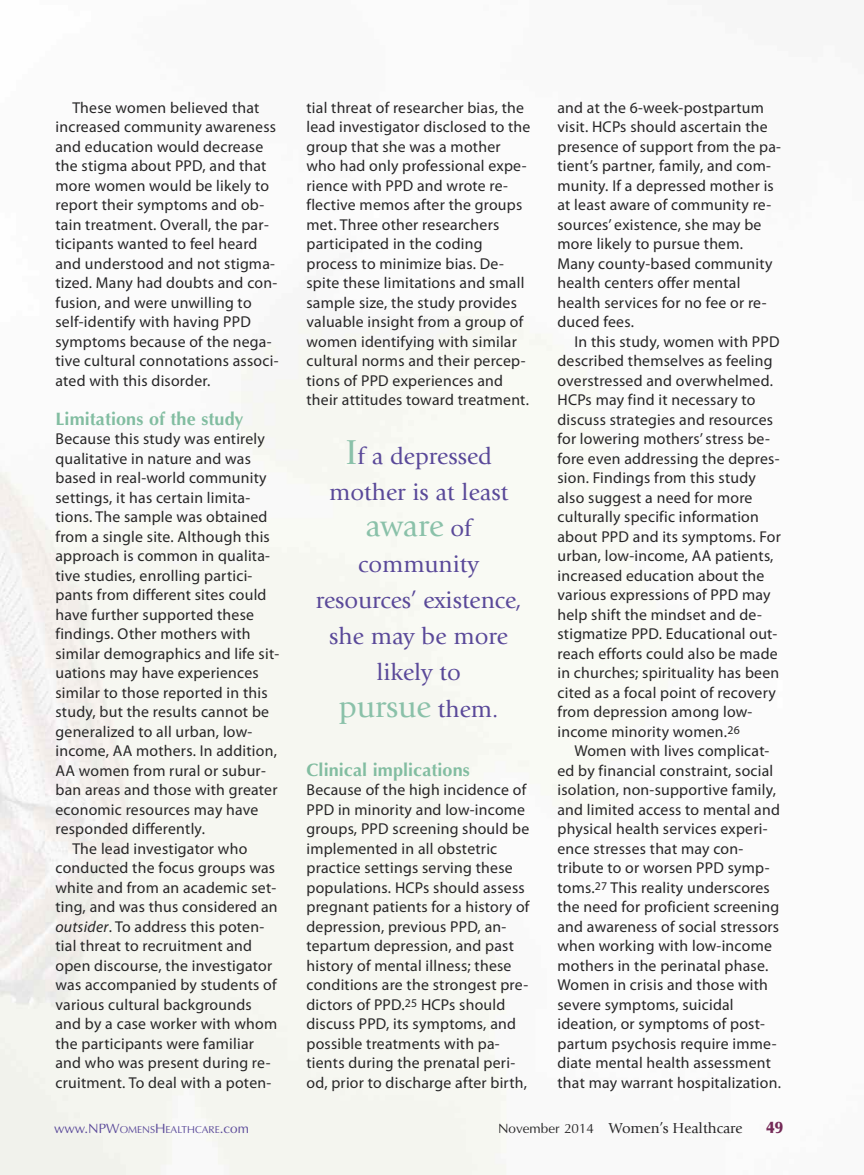
<style>
.page{position:relative;width:864px;height:1175px;background:#fff}
.page>*{position:absolute;margin:0;border:0;box-sizing:border-box;transform-origin:0 0}
.t1{font:31.5px "Giovanni";color:#8ac1a9}
.t2{font:24px/36px "Giovanni";color:#5a4999;text-align:center}
.t3{font:700 18px "Optima";letter-spacing:.005em;color:#82bda1}
.t4{font:900 16.5px "Optima";color:#742957}
.t5{font:15.75px/19.5px "Myriad Pro";letter-spacing:.015em;color:#272627}
.t6{font:15px "Giovanni";color:#272627}
.t7{font:10.2px "Optima";color:#5a4999}
.s1{font-style:italic}
.s2{font-size:36px;color:#8ac1a9}
.s3{font-size:24px;color:#5a4999}
.s4{font-size:13.5px}
.s5{font-family:"Optima";font-size:13.5px}
</style>
<div class="page">
<p class="t5" style="left:55px;top:99px;width:225px;text-indent:17px">These women believed that increased community awareness and education would decrease the stigma about PPD, and that more women would be likely to report their symptoms and ob&shy;tain treatment. Overall, the par&shy;ticipants wanted to feel heard and understood and not stigma&shy;tized. Many had doubts and con&shy;fusion, and were unwilling to self-identify with having PPD symptoms because of the nega&shy;tive cultural connotations associ&shy;ated with this disorder.</p>
<p class="t3" style="left:56px;top:408px;width:189px">Limitations of the study</p>
<p class="t5" style="left:56px;top:430px;width:211px">Because this study was entirely</p>
<p class="t5" style="left:56px;top:450px;width:197px">qualitative in nature and was</p>
<p class="t5" style="left:55px;top:469px;width:213px">based in real-world community</p>
<p class="t5" style="left:55px;top:489px;width:196px">settings, it has certain limita-</p>
<p class="t5" style="left:55px;top:508px;width:214px">tions. The sample was obtained</p>
<p class="t5" style="left:55px;top:528px;width:216px">from a single site. Although this</p>
<p class="t5" style="left:55px;top:547px;width:216px">approach is common in qualita-</p>
<p class="t5" style="left:55px;top:567px;width:198px">tive studies, enrolling partici-</p>
<p class="t5" style="left:55px;top:586px;width:213px">pants from different sites could</p>
<p class="t5" style="left:55px;top:606px;width:200px">have further supported these</p>
<p class="t5" style="left:55px;top:625px;width:197px">findings. Other mothers with</p>
<p class="t5" style="left:55px;top:645px;width:225px">similar demographics and life sit-</p>
<p class="t5" style="left:55px;top:664px;width:205px">uations may have experiences</p>
<p class="t5" style="left:55px;top:684px;width:214px">similar to those reported in this</p>
<p class="t5" style="left:55px;top:703px;width:215px">study, but the results cannot be</p>
<p class="t5" style="left:55px;top:723px;width:198px">generalized to all urban, low-</p>
<p class="t5" style="left:55px;top:742px;width:223px">income, AA mothers. In addition,</p>
<p class="t5" style="left:55px;top:762px;width:212px">AA women from rural or subur-</p>
<p class="t5" style="left:55px;top:781px;width:224px">ban areas and those with greater</p>
<p class="t5" style="left:55px;top:801px;width:204px">economic resources may have</p>
<p class="t5" style="left:55px;top:820px;width:151px">responded differently.</p>
<p class="t5" style="left:72px;top:840px;width:177px">The lead investigator who</p>
<p class="t5" style="left:55px;top:859px;width:221px">conducted the focus groups was</p>
<p class="t5" style="left:55px;top:879px;width:222px">white and from an academic set-</p>
<p class="t5" style="left:55px;top:898px;width:224px">ting, and was thus considered an</p>
<p class="t5" style="left:55px;top:918px;width:210px"><span class="s1">outsider</span>. To address this poten-</p>
<p class="t5" style="left:55px;top:937px;width:198px">tial threat to recruitment and</p>
<p class="t5" style="left:55px;top:957px;width:218px">open discourse, the investigator</p>
<p class="t5" style="left:55px;top:976px;width:223px">was accompanied by students of</p>
<p class="t5" style="left:55px;top:996px;width:198px">various cultural backgrounds</p>
<p class="t5" style="left:55px;top:1015px;width:223px">and by a case worker with whom</p>
<p class="t5" style="left:55px;top:1035px;width:200px">the participants were familiar</p>
<p class="t5" style="left:55px;top:1054px;width:217px">and who was present during re-</p>
<p class="t5" style="left:55px;top:1074px;width:217px">cruitment. To deal with a poten-</p>
<p class="t5" style="left:306px;top:99px;width:225px">tial threat of researcher bias, the lead investigator disclosed to the group that she was a mother who had only professional expe&shy;rience with PPD and wrote re&shy;flective memos after the groups met. Three other researchers participated in the coding process to minimize bias. De&shy;spite these limitations and small sample size, the study provides valuable insight from a group of women identifying with similar cultural norms and their percep&shy;tions of PPD experiences and their attitudes toward treatment.</p>
<h2 class="t2" style="left:329px;top:440px;width:181px"><span class="s2">I</span>f a depressed mother is at least</h2>
<h1 class="t1" style="left:366px;top:514px;width:108px">aware <span class="s3">of</span></h1>
<h2 class="t2" style="left:316px;top:548px;width:207px">community resources’ existence, she may be more likely to</h2>
<h1 class="t1" style="left:339px;top:694px;width:161px">pursue <span class="s3">them.</span></h1>
<p class="t3" style="left:307px;top:759px;width:165px">Clinical implications</p>
<p class="t5" style="left:307px;top:781px;width:225px">Because of the high incidence of<br>PPD in minority and low-income groups, PPD screening should be implemented in all obstetric practice settings serving these populations. HCPs should assess pregnant patients for a history of depression, previous PPD, an&shy;tepartum depression, and past history of mental illness; these conditions are the strongest pre&shy;dictors of PPD.<sup>25</sup> HCPs should discuss PPD, its symptoms, and possible treatments with pa&shy;tients during the prenatal peri&shy;od, prior to discharge after birth,</p>
<p class="t5" style="left:557px;top:99px;width:225px">and at the 6-week-postpartum visit. HCPs should ascertain the presence of support from the pa&shy;tient’s partner, family, and com&shy;munity. If a depressed mother is at least aware of community re&shy;sources’ existence, she may be more likely to pursue them.<br>Many county-based community health centers offer mental health services for no fee or re&shy;duced fees.</p>
<p class="t5" style="left:557px;top:333px;width:225px;text-indent:17px">In this study, women with PPD described themselves as feeling overstressed and overwhelmed.<br>HCPs may find it necessary to discuss strategies and resources for lowering mothers’stress be&shy;fore even addressing the depres&shy;sion. Findings from this study also suggest a need for more culturally specific information about PPD and its symptoms. For urban, low-income, AA patients, increased education about the various expressions of PPD may help shift the mindset and de&shy;stigmatize PPD. Educational out&shy;reach efforts could also be made in churches; spirituality has been cited as a focal point of recovery from depression among low&shy;income minority women.<sup>26</sup></p>
<p class="t5" style="left:557px;top:742px;width:225px;text-indent:17px">Women with lives complicat&shy;ed by financial constraint, social isolation, non-supportive family, and limited access to mental and physical health services experi&shy;ence stresses that may con&shy;tribute to or worsen PPD symp&shy;toms.<sup>27</sup> This reality underscores the need for proficient screening and awareness of social stressors when working with low-income mothers in the perinatal phase.<br>Women in crisis and those with severe symptoms, suicidal ideation, or symptoms of post&shy;partum psychosis require imme&shy;diate mental health assessment that may warrant hospitalization.</p>
<p class="t7" style="left:54px;top:1123px;width:197px"><span class="s4">www.NPW</span>OMENS<span class="s4">H</span>EALTHCARE<span class="s4">.com</span></p>
<p class="t6" style="left:498px;top:1122px;width:246px"><span class="s5">November 2014</span> Women’s Healthcare</p>
<p class="t4" style="left:766px;top:1121px;width:18px">49</p>
</div>
